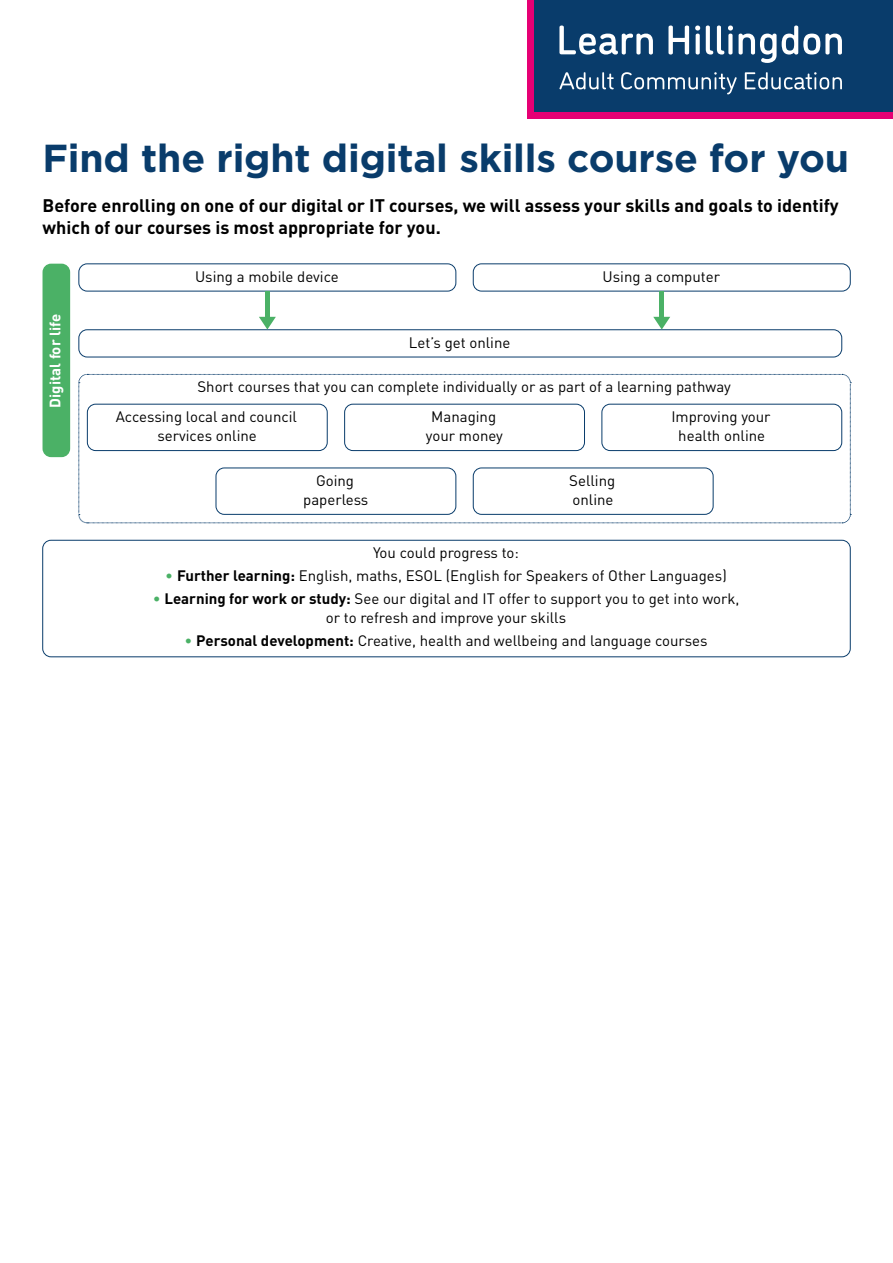
<style>
.page{position:relative;width:893px;height:1263px;background:#fff}
.page>*{position:absolute;margin:0;border:0;box-sizing:border-box;transform-origin:0 0}
.t1{font:700 39px "Gotham";letter-spacing:-.005em;color:#093c6b}
.t2{font:700 18px/22.5px "DINOT";color:#000}
.t3{font:15px/18.8px "DINOT";color:#000;text-align:center}
.t4{font:700 15px "DINOT";color:#fff}
.s1{color:#4bb166}
.s2{font-weight:700}
</style>
<div class="page">
<div style="left:533px;top:0;width:360px;height:113px;background:#093c6b"></div>
<div style="left:527px;top:113px;width:366px;height:6px;background:#e60074"></div>
<svg style="left:559px;top:26px;width:94px;height:29px"></svg>
<svg style="left:668px;top:26px;width:21px;height:29px"></svg>
<svg style="left:695px;top:26px;width:5px;height:29px"></svg>
<svg style="left:706px;top:26px;width:27px;height:29px"></svg>
<svg style="left:739px;top:34px;width:37px;height:29px"></svg>
<svg style="left:782px;top:26px;width:60px;height:29px"></svg>
<svg style="left:559px;top:72px;width:55px;height:17px"></svg>
<svg style="left:621px;top:72px;width:116px;height:22px"></svg>
<svg style="left:745px;top:72px;width:97px;height:17px"></svg>
<div style="left:527px;top:0;width:6px;height:119px;background:#e60074"></div>
<div style="left:43px;top:264px;width:27px;height:193px;background:#4bb166;border-radius:9px"></div>
<svg style="left:78px;top:374px;width:773px;height:150px"></svg>
<div style="left:602px;top:404px;width:240px;height:47px;border:1px solid #093c6b;border-radius:8px"></div>
<div style="left:344px;top:404px;width:241px;height:47px;border:1px solid #093c6b;border-radius:8px"></div>
<div style="left:87px;top:404px;width:240px;height:47px;border:1px solid #093c6b;border-radius:8px"></div>
<div style="left:473px;top:468px;width:240px;height:46px;border:1px solid #093c6b;border-radius:8px"></div>
<div style="left:216px;top:468px;width:240px;height:46px;border:1px solid #093c6b;border-radius:8px"></div>
<div style="left:473px;top:264px;width:377px;height:27px;border:1px solid #093c6b;border-radius:8px"></div>
<div style="left:43px;top:540px;width:807px;height:117px;border:1px solid #093c6b;border-radius:8px"></div>
<div style="left:79px;top:264px;width:377px;height:27px;border:1px solid #093c6b;border-radius:8px"></div>
<div style="left:79px;top:330px;width:763px;height:27px;border:1px solid #093c6b;border-radius:8px"></div>
<hr style="left:265px;top:291px;width:4px;height:30px;background:#4bb166">
<svg style="left:259px;top:317px;width:17px;height:13px"></svg>
<hr style="left:660px;top:291px;width:4px;height:30px;background:#4bb166">
<svg style="left:653px;top:317px;width:17px;height:13px"></svg>
<h1 class="t1" style="left:43px;top:136px;width:808px">Find the right digital skills course for you</h1>
<p class="t2" style="left:43px;top:193px;width:798px">Before enrolling on one of our digital or IT courses, we will assess your skills and goals to identify which of our courses is most appropriate for you.</p>
<p class="t4" style="left:45px;top:407px;width:95px;rotate:-90deg">Digital for life</p>
<p class="t3" style="left:195px;top:266px;width:145px">Using a mobile device</p>
<p class="t3" style="left:409px;top:332px;width:103px">Let’s get online</p>
<p class="t3" style="left:603px;top:266px;width:119px">Using a computer</p>
<p class="t3" style="left:671px;top:372px;width:101px;line-height:29.7px;text-align:left;text-indent:-474px">Short courses that you can complete individually or as part of a learning pathway<br>Improving your</p>
<p class="t3" style="left:678px;top:425px;width:88px">health online</p>
<p class="t3" style="left:116px;top:407px;width:183px">Accessing local and council services online</p>
<p class="t3" style="left:426px;top:407px;width:79px">Managing your money</p>
<p class="t3" style="left:303px;top:471px;width:67px">Going paperless</p>
<p class="t3" style="left:569px;top:471px;width:48px;text-align:left">Selling online</p>
<p class="t3" style="left:373px;top:543px;width:147px">You could progress to:</p>
<p class="t3" style="left:165px;top:566px;width:563px"><span class="s1">•</span> <span class="s2">Further learning:</span> English, maths, ESOL (English for Speakers of Other Languages)</p>
<p class="t3" style="left:153px;top:589px;width:588px"><span class="s1">•</span> <span class="s2">Learning for work or study:</span> See our digital and IT offer to support you to get into work, or to refresh and improve your skills</p>
<p class="t3" style="left:184px;top:631px;width:525px"><span class="s1">•</span> <span class="s2">Personal development:</span> Creative, health and wellbeing and language courses</p>
</div>
